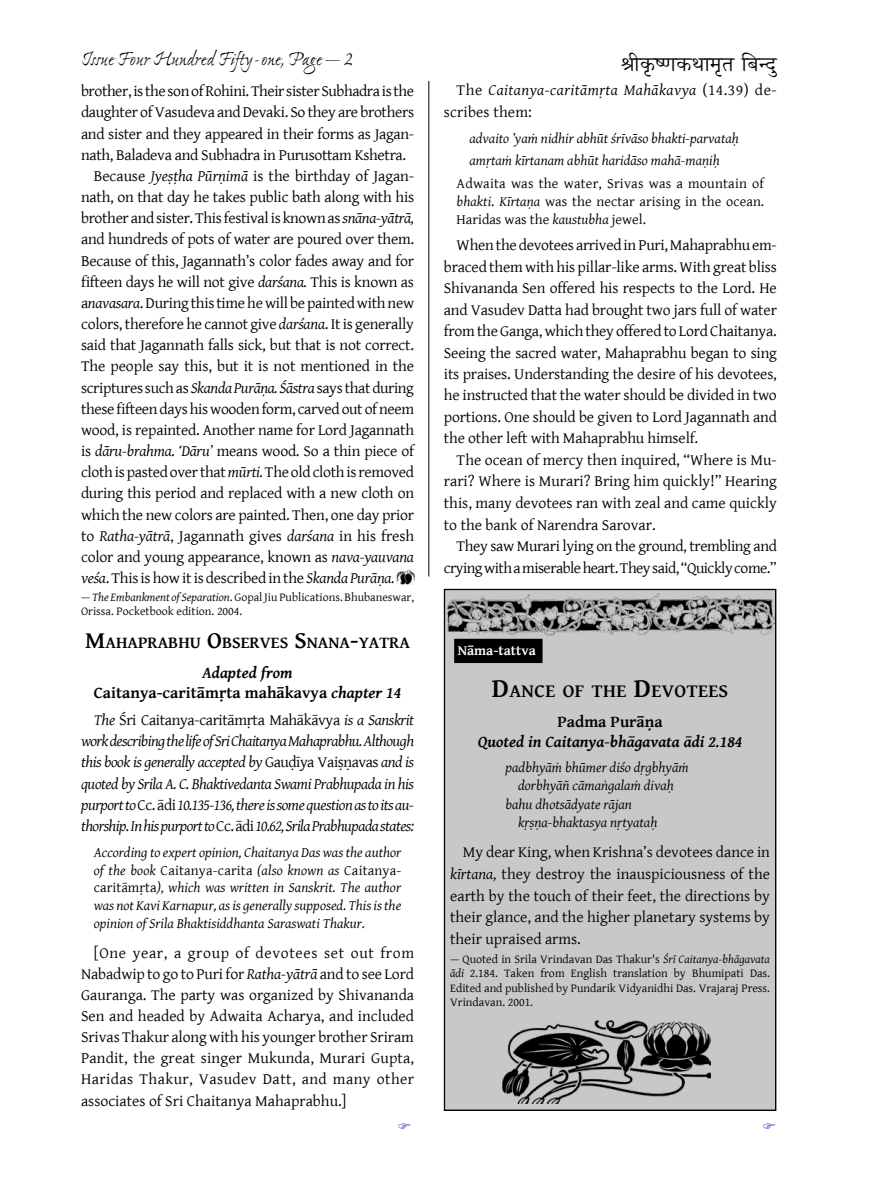
<style>
.page{position:relative;width:885px;height:1191px;background:#fff}
.page>*{position:absolute;margin:0;border:0;box-sizing:border-box;transform-origin:0 0}
.t1{font:21px "Ex Ponto Pro";letter-spacing:-.01em;color:#000}
.t2{font:700 18.9px "Gentium Basic";letter-spacing:.02em;color:#000}
.t3{font:18px "Shobhika";color:#000}
.t4{font:700 16.8px "Gentium Basic";color:#000}
.t5{font:700 16.5px/19.4px "Gentium Basic";color:#000;text-align:center}
.t6{font:italic 700 16.5px "Gentium Basic";color:#000}
.t7{font:15.75px/21.5px "Gentium Basic";letter-spacing:-.015em;color:#000;text-align:justify}
.t8{font:italic 15.75px/21.1px "Gentium Basic";letter-spacing:-.035em;color:#000;text-align:justify}
.t9{font:15.75px/21.8px "Gentium Basic";letter-spacing:-.035em;color:#000;text-align:right}
.t10{font:italic 15.75px/21.5px "Gentium Basic";letter-spacing:.03em;color:#000}
.t11{font:italic 14.25px/17.7px "Gentium Basic";color:#000;text-align:justify}
.t12{font:14.25px/18px "Gentium Basic";letter-spacing:.005em;color:#000;text-align:justify}
.t13{font:700 14.25px "Gentium Basic";color:#fff}
.t14{font:12px/14.4px "Gentium Basic";color:#000}
.s1{font-style:italic}
.s2{font-size:24px}
.s3{font-style:normal}
.s4{font-size:27px}
</style>
<div class="page">
<hr style="left:428px;top:81px;width:1px;height:495px;background:#000">
<img style="left:396px;top:569px;width:18px;height:15px">
<div style="left:446px;top:591px;width:327px;height:517px;background:#c7c8ca"></div>
<img style="left:446px;top:593px;width:328px;height:42px">
<img style="left:502px;top:1020px;width:208px;height:83px">
<div style="left:455px;top:639px;width:86px;height:23px;background:#000"></div>
<div style="left:454px;top:639px;width:88px;height:24px;border:2px solid #000"></div>
<h1 class="t1" style="left:81px;top:46px;width:272px">Issue Four Hundred Fifty-one, Page — 2</h1>
<p class="t3" style="left:620px;top:54px;width:167px">श्रीकृष्णकथामृत बिन्दु</p>
<p class="t7" style="left:81px;top:80px;width:334px">brother, is the son of Rohini. Their sister Subhadra is the</p>
<p class="t7" style="left:81px;top:101px;width:334px">daughter of Vasudeva and Devaki. So they are brothers</p>
<p class="t7" style="left:81px;top:122px;width:334px">and sister and they appeared in their forms as Jagan-</p>
<p class="t7" style="left:81px;top:143px;width:326px">nath, Baladeva and Subhadra in Purusottam Kshetra.</p>
<p class="t7" style="left:94px;top:165px;width:322px">Because <span class="s1">Jyeṣṭha Pūrṇimā</span> is the birthday of Jagan-</p>
<p class="t7" style="left:81px;top:186px;width:334px">nath, on that day he takes public bath along with his</p>
<p class="t7" style="left:81px;top:207px;width:334px">brother and sister. This festival is known as <span class="s1">snāna-yātrā,</span></p>
<p class="t7" style="left:81px;top:228px;width:334px">and hundreds of pots of water are poured over them.</p>
<p class="t7" style="left:81px;top:249px;width:334px">Because of this, Jagannath’s color fades away and for</p>
<p class="t7" style="left:81px;top:270px;width:334px">fifteen days he will not give <span class="s1">darśana.</span> This is known as</p>
<p class="t7" style="left:81px;top:292px;width:334px">a<span class="s1">navasara</span>. During this time he will be painted with new</p>
<p class="t7" style="left:81px;top:313px;width:334px">colors, therefore he cannot give <span class="s1">darśana</span>. It is generally</p>
<p class="t7" style="left:81px;top:334px;width:334px">said that Jagannath falls sick, but that is not correct.</p>
<p class="t7" style="left:81px;top:355px;width:334px">The people say this, but it is not mentioned in the</p>
<p class="t7" style="left:81px;top:376px;width:334px">scriptures such as <span class="s1">Skanda Purāṇa. Śāstra</span> says that during</p>
<p class="t7" style="left:81px;top:397px;width:334px">these fifteen days his wooden form, carved out of neem</p>
<p class="t7" style="left:81px;top:418px;width:334px">wood, is repainted. Another name for Lord Jagannath</p>
<p class="t7" style="left:81px;top:440px;width:334px">is <span class="s1">dāru-brahma. ‘Dāru’</span> means wood. So a thin piece of</p>
<p class="t7" style="left:81px;top:461px;width:334px">cloth is pasted over that <span class="s1">mūrti.</span> The old cloth is removed</p>
<p class="t7" style="left:81px;top:482px;width:334px">during this period and replaced with a new cloth on</p>
<p class="t7" style="left:81px;top:503px;width:334px">which the new colors are painted. Then, one day prior</p>
<p class="t7" style="left:81px;top:524px;width:334px">to <span class="s1">Ratha-yātrā</span>, Jagannath gives <span class="s1">darśana</span> in his fresh</p>
<p class="t7" style="left:81px;top:545px;width:334px">color and young appearance, known as <span class="s1">nava-yauvana</span></p>
<p class="t7" style="left:81px;top:566px;width:315px"><span class="s1">veśa</span>. This is how it is described in the <span class="s1">Skanda Purāṇa.</span></p>
<p class="t14" style="left:81px;top:590px;width:334px;line-height:13.8px">— <span class="s1">The Embankment of Separation</span>. Gopal Jiu Publications. Bhubaneswar,<br>Orissa. Pocketbook edition. 2004.</p>
<p class="t4" style="left:85px;top:630px;width:326px"><span class="s2">M</span>AHAPRABHU <span class="s2">O</span>BSERVES <span class="s2">S</span>NANA<span class="s2">-</span>YATRA</p>
<p class="t5" style="left:94px;top:662px;width:309px"><span class="s1">Adapted from<br></span>Caitanya-caritāmṛta mahākavya <span class="s1">chapter 14</span></p>
<p class="t8" style="left:81px;top:709px;width:334px;text-indent:13px">The <span class="s3">Śri Caitanya-caritāmṛta Mahākāvya</span> is a Sanskrit work describing the life of Sri Chaitanya Mahaprabhu. Although this book is generally accepted by <span class="s3">Gauḍīya Vaiṣṇavas</span> and is quoted by Srila A. C. Bhaktivedanta Swami Prabhupada in his purport to <span class="s3">Cc. ādi</span> 10.135-136, there is some question as to its au&shy;thorship. In his purport to <span class="s3">Cc. ādi</span> 10.62, Srila Prabhupada states:</p>
<p class="t11" style="left:94px;top:843px;width:309px">According to expert opinion, Chaitanya Das was the author of the book <span class="s3">Caitanya-carita</span> (also known as <span class="s3">Caitanya&shy;caritāmṛta</span>), which was written in Sanskrit. The author was not Kavi Karnapur, as is generally supposed. This is the opinion of Srila Bhaktisiddhanta Saraswati Thakur.</p>
<p class="t7" style="left:81px;top:941px;width:334px;text-indent:13px">[One year, a group of devotees set out from Nabadwip to go to Puri for <span class="s1">Ratha-yātrā</span> and to see Lord Gauranga. The party was organized by Shivananda Sen and headed by Adwaita Acharya, and included Srivas Thakur along with his younger brother Sriram Pandit, the great singer Mukunda, Murari Gupta, Haridas Thakur, Vasudev Datt, and many other associates of Sri Chaitanya Mahaprabhu.]</p>
<p class="t10" style="left:444px;top:79px;width:334px;text-indent:13px"><span class="s3">The</span> Caitanya-caritāmṛta Mahākavya <span class="s3">(14.39) de&shy;scribes them:</span></p>
<p class="t11" style="left:469px;top:127px;width:271px;line-height:21.5px">advaito ’yaṁ nidhir abhūt śrīvāso bhakti-parvataḥ amṛtaṁ kīrtanam abhūt haridāso mahā-maṇiḥ</p>
<p class="t12" style="left:456px;top:174px;width:309px">Adwaita was the water, Srivas was a mountain of <span class="s1">bhakti</span>. <span class="s1">Kīrtaṇa</span> was the nectar arising in the ocean.<br>Haridas was the <span class="s1">kaustubha</span> jewel.</p>
<p class="t7" style="left:444px;top:234px;width:334px;text-indent:13px">When the devotees arrived in Puri, Mahaprabhu em&shy;braced them with his pillar-like arms. With great bliss Shivananda Sen offered his respects to the Lord. He and Vasudev Datta had brought two jars full of water from the Ganga, which they offered to Lord Chaitanya.<br>Seeing the sacred water, Mahaprabhu began to sing its praises. Understanding the desire of his devotees, he instructed that the water should be divided in two portions. One should be given to Lord Jagannath and the other left with Mahaprabhu himself.</p>
<p class="t7" style="left:444px;top:448px;width:334px;text-indent:13px">The ocean of mercy then inquired, “Where is Mu&shy;rari? Where is Murari? Bring him quickly!” Hearing this, many devotees ran with zeal and came quickly to the bank of Narendra Sarovar.</p>
<p class="t9" style="left:444px;top:535px;width:334px">They saw Murari lying on the ground, trembling and crying with a miserable heart. They said, “Quickly come.”</p>
<p class="t13" style="left:457px;top:640px;width:80px">Nāma-tattva</p>
<p class="t2" style="left:491px;top:676px;width:238px"><span class="s4">D</span>ANCE OF THE <span class="s4">D</span>EVOTEES</p>
<p class="t5" style="left:557px;top:711px;width:107px">Padma Purāṇa</p>
<p class="t6" style="left:477px;top:729px;width:266px">Quoted in Caitanya-bhāgavata ādi 2.184</p>
<p class="t11" style="left:505px;top:758px;width:185px">padbhyāṁ bhūmer diśo dṛgbhyāṁ</p>
<p class="t11" style="left:518px;top:776px;width:157px">dorbhyāñ cāmaṅgalaṁ divaḥ</p>
<p class="t11" style="left:505px;top:794px;width:128px">bahu dhotsādyate rājan</p>
<p class="t11" style="left:518px;top:813px;width:141px">kṛṣṇa-bhaktasya nṛtyataḥ</p>
<p class="t7" style="left:450px;top:840px;width:321px;text-indent:13px">My dear King, when Krishna’s devotees dance in <span class="s1">kīrtana,</span> they destroy the inauspiciousness of the earth by the touch of their feet, the directions by their glance, and the higher planetary systems by their upraised arms.</p>
<p class="t14" style="left:450px;top:951px;width:321px;text-align:justify">— Quoted in Srila Vrindavan Das Thakur's <span class="s1">Śrī Caitanya-bhāgavata ādi</span> 2.184. Taken from English translation by Bhumipati Das.<br>Edited and published by Pundarik Vidyanidhi Das. Vrajaraj Press.<br>Vrindavan. 2001.</p>
</div>
